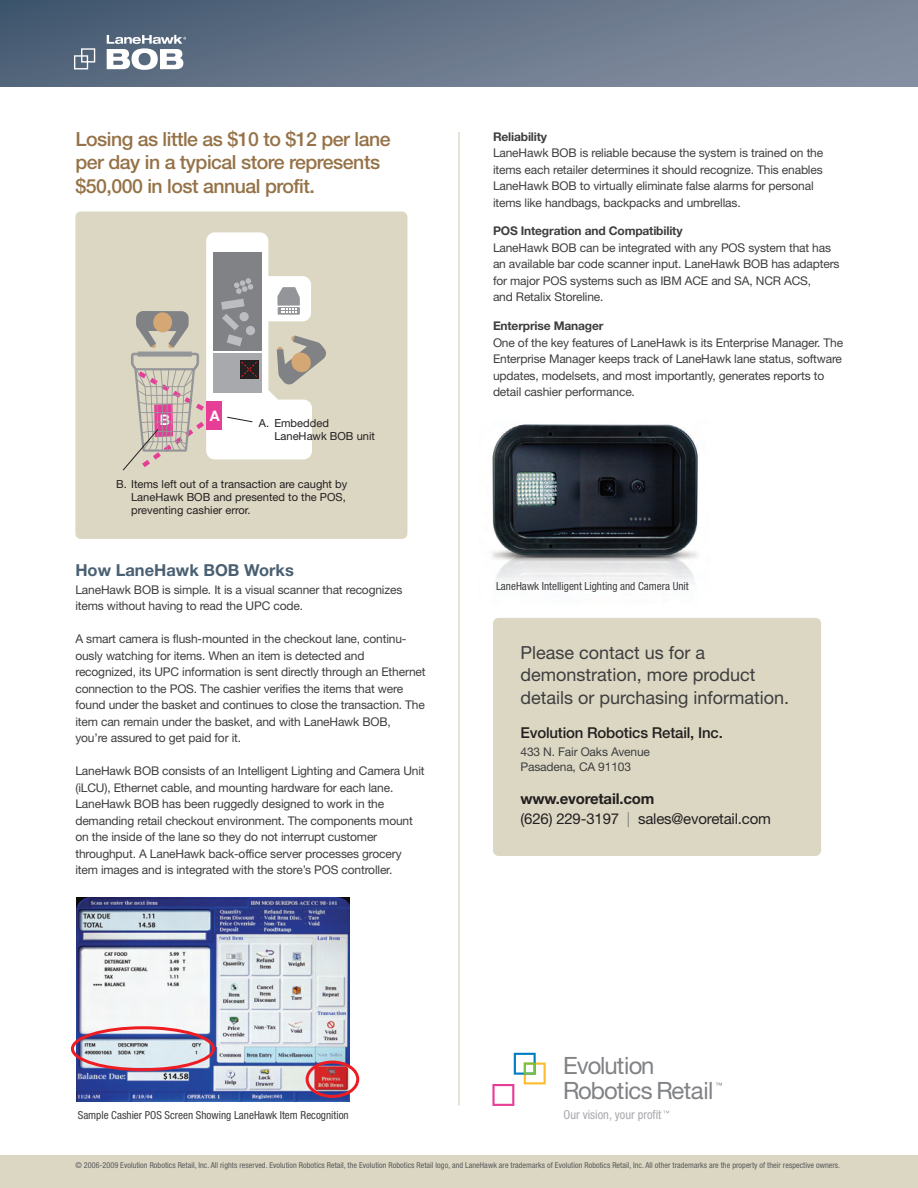
<style>
.page{position:relative;width:918px;height:1188px;background:#fff}
.page>*{position:absolute;margin:0;border:0;box-sizing:border-box;transform-origin:0 0}
.t1{font:23.85px/24.9px "Helvetica Neue";letter-spacing:-.03em;color:#808285}
.t2{font:500 19.5px/23.4px "Helvetica Neue";letter-spacing:-.025em;color:#957247}
.t3{font:18px/22.5px "Helvetica Neue";color:#3e3e3f}
.t4{font:700 16.5px "Helvetica Neue";color:#4a6072}
.t5{font:15px/19.5px "Helvetica Neue";letter-spacing:-.015em;color:#231f20}
.t6{font:500 15px "Helvetica Neue";letter-spacing:-.015em;color:#231f20}
.t7{font:700 14.55px "Helvetica Neue";color:#fff}
.t8{font:condensed 12.3px "Helvetica Neue";color:#a8a9ad}
.t9{font:12px/16.5px "Helvetica Neue";letter-spacing:-.015em;color:#3e3e3f}
.t10{font:700 12px "Helvetica Neue";letter-spacing:-.015em;color:#3e3e3f}
.t11{font:11.1px/13.4px "Helvetica Neue";color:#231f20}
.t12{font:condensed 11.1px "Helvetica Neue";color:#3e3e3f}
.t13{font:condensed 8.1px "Helvetica Neue";letter-spacing:.005em;color:#57585a}
.s1{font-weight:700}
.s2{color:#808285}
</style>
<div class="page">
<div style="left:0;top:1155px;width:918px;height:33px;background:#dcd7c3"></div>
<div style="left:0;top:0;width:918px;height:87px;background:linear-gradient(to right,#4a5e74,#848ea0)"></div>
<img style="left:76px;top:897px;width:273px;height:205px">
<div style="left:71px;top:1026px;width:144px;height:45px;border:3px solid #ee1d23;border-radius:50%"></div>
<div style="left:306px;top:1061px;width:53px;height:37px;border:3px solid #ee1d23;border-radius:50%"></div>
<img style="left:492px;top:424px;width:206px;height:159px">
<hr style="left:459px;top:132px;width:1px;height:974px;background:#cec7aa">
<div style="left:493px;top:618px;width:328px;height:238px;background:#dcd7c3;border-radius:5px"></div>
<div style="left:75px;top:212px;width:332px;height:327px;background:#dcd7c3;border-radius:5px"></div>
<svg style="left:74px;top:48px;width:21px;height:21px"></svg>
<svg style="left:107px;top:35px;width:79px;height:35px"></svg>
<svg style="left:716px;top:1083px;width:6px;height:3px"></svg>
<svg style="left:492px;top:1053px;width:54px;height:53px"></svg>
<svg style="left:122px;top:232px;width:204px;height:239px"></svg>
<h2 class="t2" style="left:75px;top:127px;width:317px">Losing as little as $10 to $12 per lane per day in a typical store represents $50,000 in lost annual profit.</h2>
<p class="t7" style="left:160px;top:410px;width:12px">B</p>
<p class="t7" style="left:210px;top:407px;width:11px">A</p>
<p class="t11" style="left:274px;top:416px;width:102px;text-indent:-15px">A. Embedded<br>LaneHawk BOB unit</p>
<p class="t11" style="left:131px;top:477px;width:218px;text-indent:-15px">B. Items left out of a transaction are caught by<br>LaneHawk BOB and presented to the POS, preventing cashier error.</p>
<h3 class="t4" style="left:75px;top:560px;width:220px">How LaneHawk BOB Works</h3>
<p class="t9" style="left:75px;top:581px;width:328px">LaneHawk BOB is simple. It is a visual scanner that recognizes items without having to read the UPC code.</p>
<p class="t9" style="left:75px;top:631px;width:352px">A smart camera is flush-mounted in the checkout lane, continu&shy;ously watching for items. When an item is detected and recognized, its UPC information is sent directly through an Ethernet connection to the POS. The cashier verifies the items that were found under the basket and continues to close the transaction. The item can remain under the basket, and with LaneHawk BOB, you’re assured to get paid for it.</p>
<p class="t9" style="left:75px;top:763px;width:351px">LaneHawk BOB consists of an Intelligent Lighting and Camera Unit (iLCU), Ethernet cable, and mounting hardware for each lane.<br>LaneHawk BOB has been ruggedly designed to work in the demanding retail checkout environment. The components mount on the inside of the lane so they do not interrupt customer throughput. A LaneHawk back-office server processes grocery item images and is integrated with the store’s POS controller.</p>
<p class="t10" style="left:493px;top:129px;width:56px">Reliability</p>
<p class="t9" style="left:493px;top:144px;width:332px">LaneHawk BOB is reliable because the system is trained on the items each retailer determines it should recognize. This enables LaneHawk BOB to virtually eliminate false alarms for personal items like handbags, backpacks and umbrellas.</p>
<p class="t10" style="left:493px;top:224px;width:191px">POS Integration and Compatibility</p>
<p class="t9" style="left:493px;top:239px;width:348px">LaneHawk BOB can be integrated with any POS system that has an available bar code scanner input. LaneHawk BOB has adapters for major POS systems such as IBM ACE and SA, NCR ACS,<br>and Retalix Storeline.</p>
<p class="t10" style="left:493px;top:318px;width:112px">Enterprise Manager</p>
<p class="t9" style="left:493px;top:334px;width:352px">One of the key features of LaneHawk is its Enterprise Manager. The Enterprise Manager keeps track of LaneHawk lane status, software updates, modelsets, and most importantly, generates reports to detail cashier performance.</p>
<p class="t12" style="left:496px;top:580px;width:194px">LaneHawk Intelligent Lighting and Camera Unit</p>
<h3 class="t3" style="left:521px;top:641px;width:270px">Please contact us for a demonstration, more product details or purchasing information.</h3>
<p class="t6" style="left:521px;top:724px;width:204px">Evolution Robotics Retail, Inc.</p>
<p class="t9" style="left:521px;top:744px;width:131px;line-height:15px">433 N. Fair Oaks Avenue<br>Pasadena, CA 91103</p>
<p class="t5" style="left:521px;top:789px;width:252px"><span class="s1">www.evoretail.com<br></span>(626) 229-3197 <span class="s2">|</span> sales@evoretail.com</p>
<p class="t12" style="left:78px;top:1109px;width:272px">Sample Cashier POS Screen Showing LaneHawk Item Recognition</p>
<h1 class="t1" style="left:563px;top:1053px;width:152px">Evolution<br>Robotics Retail</h1>
<p class="t8" style="left:564px;top:1108px;width:99px">Our vision, your profit</p>
<p class="t13" style="left:75px;top:1161px;width:766px">© 2006-2009 Evolution Robotics Retail, Inc. All rights reserved. Evolution Robotics Retail, the Evolution Robotics Retail logo, and LaneHawk are trademarks of Evolution Robotics Retail, Inc. All other trademarks are the property of their respective owners.</p>
</div>
